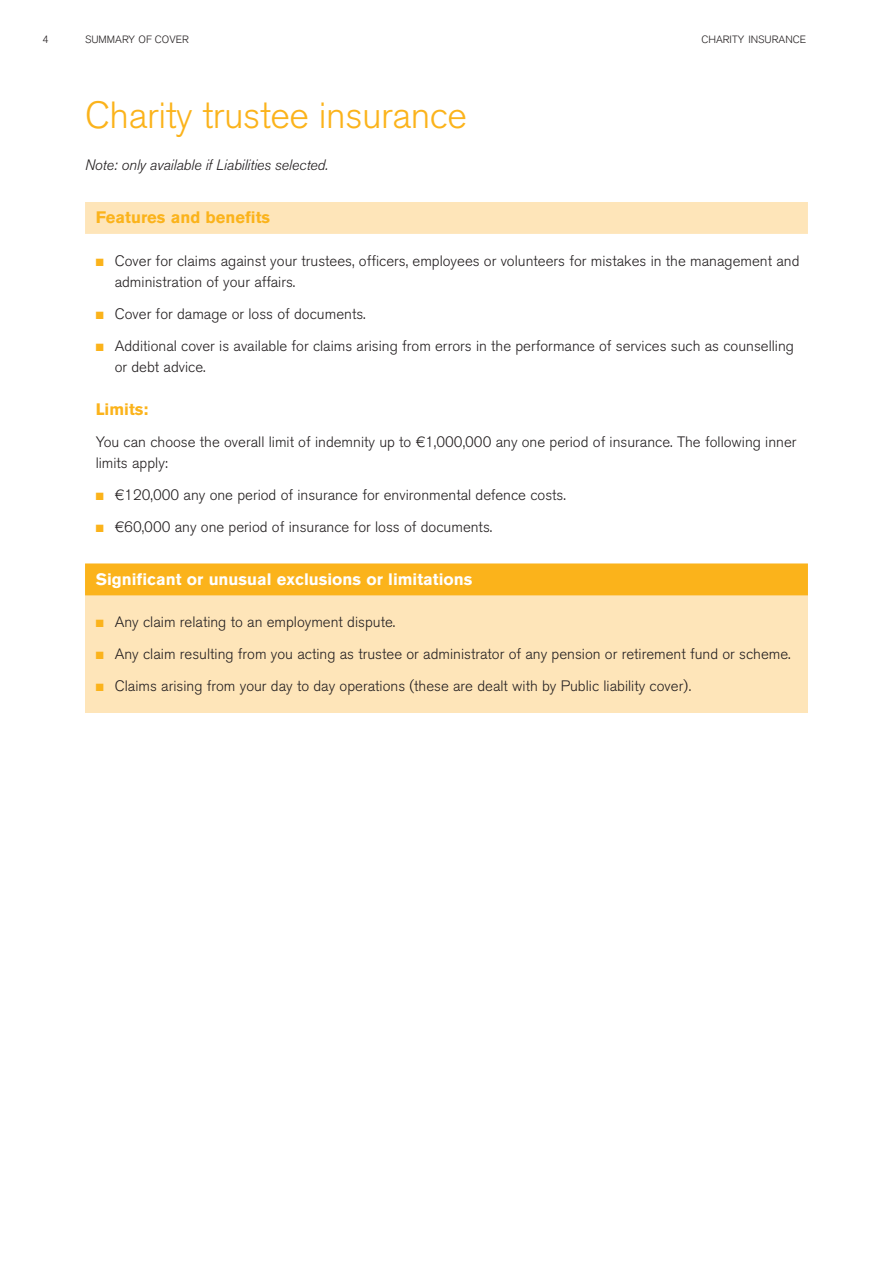
<style>
.page{position:relative;width:893px;height:1263px;background:#fff}
.page>*{position:absolute;margin:0;border:0;box-sizing:border-box;transform-origin:0 0}
.t1{font:300 37.5px "Akzidenz Grotesk BQ";letter-spacing:-.01em;color:#fbb31b}
.t2{font:700 16.5px "Akzidenz Grotesk BQ";color:#fff}
.t3{font:700 16.5px "Akzidenz Grotesk BQ";color:#fbb31b}
.t4{font:300 15px/21.3px "Akzidenz Grotesk BQ";color:#231f20}
.t5{font:italic 300 15px "Akzidenz Grotesk BQ";letter-spacing:-.01em;color:#231f20}
.t6{font:300 10.5px "Akzidenz Grotesk BQ";color:#231f20}
.s1{color:#fbb31b}
</style>
<div class="page">
<div style="left:85px;top:567px;width:723px;height:146px;background:#fee5b9"></div>
<div style="left:85px;top:202px;width:723px;height:32px;background:#fee5b9"></div>
<div style="left:85px;top:563px;width:723px;height:32px;background:#fbb31b"></div>
<p class="t6" style="left:43px;top:35px;width:8px">4</p>
<p class="t6" style="left:85px;top:35px;width:105px">SUMMARY OF COVER</p>
<p class="t6" style="left:701px;top:35px;width:106px">CHARITY INSURANCE</p>
<h1 class="t1" style="left:85px;top:101px;width:383px">Charity trustee insurance</h1>
<p class="t5" style="left:85px;top:159px;width:245px">Note: only available if Liabilities selected.</p>
<p class="t3" style="left:96px;top:212px;width:176px">Features and benefits</p>
<p class="t4" style="left:115px;top:252px;width:686px;text-indent:-19px"><span class="s1">■</span> Cover for claims against your trustees, officers, employees or volunteers for mistakes in the management and administration of your affairs.</p>
<p class="t4" style="left:96px;top:305px;width:272px"><span class="s1">■</span> Cover for damage or loss of documents.</p>
<p class="t4" style="left:115px;top:337px;width:681px;text-indent:-19px"><span class="s1">■</span> Additional cover is available for claims arising from errors in the performance of services such as counselling or debt advice.</p>
<p class="t3" style="left:96px;top:403px;width:54px">Limits:</p>
<p class="t4" style="left:96px;top:432px;width:702px">You can choose the overall limit of indemnity up to €1,000,000 any one period of insurance. The following inner limits apply:</p>
<p class="t4" style="left:96px;top:486px;width:472px"><span class="s1">■</span> €120,000 any one period of insurance for environmental defence costs.</p>
<p class="t4" style="left:96px;top:517px;width:398px"><span class="s1">■</span> €60,000 any one period of insurance for loss of documents.</p>
<p class="t2" style="left:96px;top:573px;width:378px">Significant or unusual exclusions or limitations</p>
<p class="t4" style="left:96px;top:613px;width:301px"><span class="s1">■</span> Any claim relating to an employment dispute.</p>
<p class="t4" style="left:96px;top:645px;width:697px"><span class="s1">■</span> Any claim resulting from you acting as trustee or administrator of any pension or retirement fund or scheme.</p>
<p class="t4" style="left:96px;top:677px;width:597px"><span class="s1">■</span> Claims arising from your day to day operations (these are dealt with by Public liability cover).</p>
</div>
